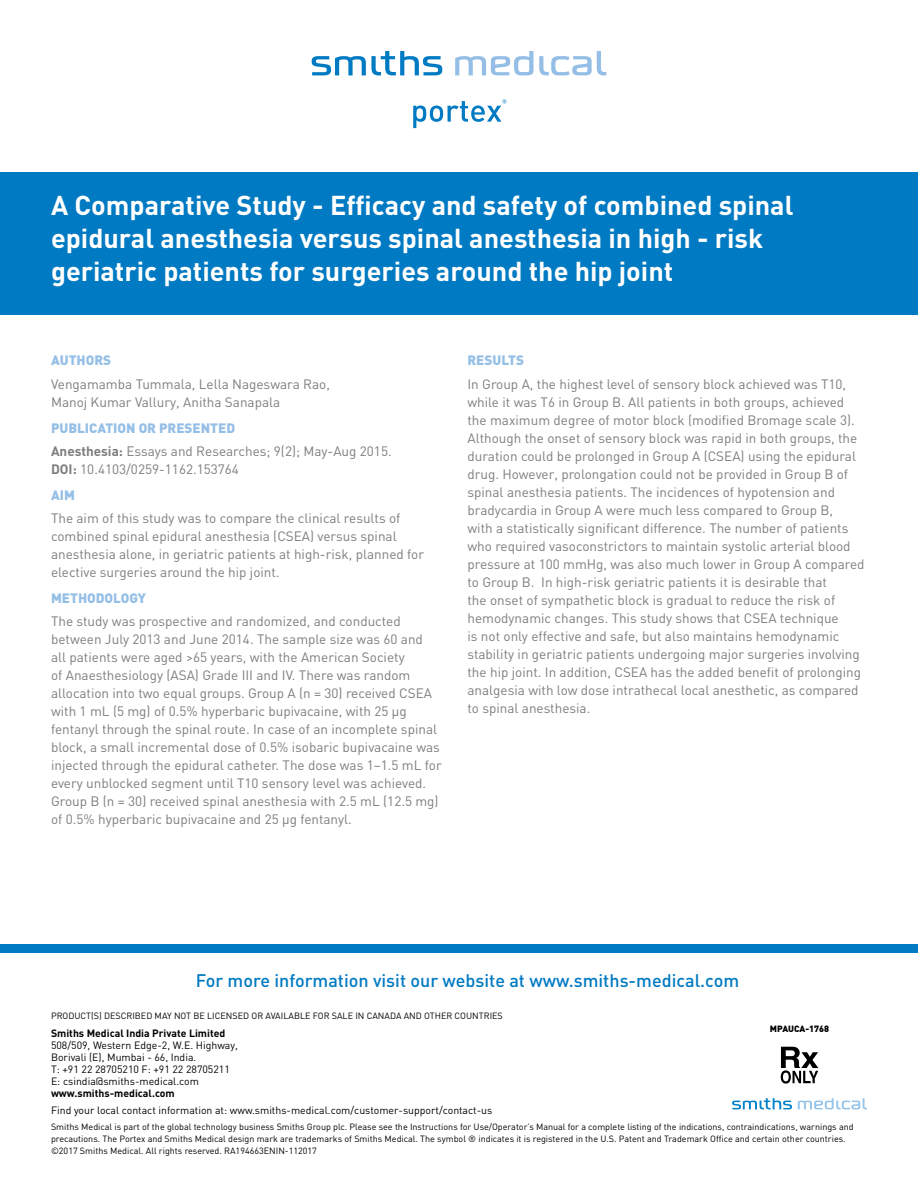
<style>
.page{position:relative;width:918px;height:1188px;background:#fff}
.page>*{position:absolute;margin:0;border:0;box-sizing:border-box;transform-origin:0 0}
.t1{font:700 27px/33px "DIN";color:#fff}
.t2{font:500 18px "DIN";color:#007ac2}
.t3{font:13.5px/18px "DIN";color:#7f7c7d}
.t4{font:900 13.5px "DIN";color:#95bfe6}
.t5{font:10.5px/12px "DIN";color:#000}
.t6{font:700 10.5px "DIN";color:#000}
.t7{font:9px/12px "DIN";color:#000}
.t8{font:900 9px "DIN";color:#000}
.s1{font-weight:900;color:#95bfe6}
.s2{font-weight:700}
</style>
<div class="page">
<svg style="left:413px;top:99px;width:93px;height:29px"></svg>
<svg style="left:312px;top:51px;width:130px;height:24px"></svg>
<svg style="left:455px;top:51px;width:151px;height:24px"></svg>
<div style="left:0;top:172px;width:918px;height:142px;background:#007ac2"></div>
<div style="left:0;top:944px;width:918px;height:9px;background:#007ac2"></div>
<svg style="left:732px;top:1098px;width:60px;height:11px"></svg>
<svg style="left:798px;top:1098px;width:69px;height:11px"></svg>
<svg style="left:781px;top:1047px;width:37px;height:37px"></svg>
<h1 class="t1" style="left:51px;top:188px;width:744px">A Comparative Study ‑ Efficacy and safety of combined spinal epidural anesthesia versus spinal anesthesia in high ‑ risk geriatric patients for surgeries around the hip joint</h1>
<p class="t4" style="left:51px;top:352px;width:62px">AUTHORS</p>
<p class="t3" style="left:51px;top:375px;width:280px">Vengamamba Tummala, Lella Nageswara Rao,<br>Manoj Kumar Vallury, Anitha Sanapala</p>
<p class="t3" style="left:51px;top:416px;width:342px;line-height:23.4px"><span class="s1">PUBLICATION OR PRESENTED<br></span><span class="s2">Anesthesia:</span> Essays and Researches; 9(2); May-Aug 2015.</p>
<p class="t3" style="left:51px;top:456px;width:190px;line-height:25.8px"><span class="s2">DOI:</span> 10.4103/0259-1162.153764<br><span class="s1">AIM</span></p>
<p class="t3" style="left:51px;top:509px;width:375px">The aim of this study was to compare the clinical results of combined spinal epidural anesthesia (CSEA) versus spinal anesthesia alone, in geriatric patients at high‑risk, planned for elective surgeries around the hip joint.</p>
<p class="t4" style="left:51px;top:589px;width:97px">METHODOLOGY</p>
<p class="t3" style="left:51px;top:612px;width:392px">The study was prospective and randomized, and conducted between July 2013 and June 2014. The sample size was 60 and<br>all patients were aged &gt;65 years, with the American Society<br>of Anaesthesiology (ASA) Grade III and IV. There was random allocation into two equal groups. Group A (n = 30) received CSEA with 1 mL (5 mg) of 0.5% hyperbaric bupivacaine, with 25 μg fentanyl through the spinal route. In case of an incomplete spinal block, a small incremental dose of 0.5% isobaric bupivacaine was injected through the epidural catheter. The dose was 1–1.5 mL for every unblocked segment until T10 sensory level was achieved.<br>Group B (n = 30) received spinal anesthesia with 2.5 mL (12.5 mg) of 0.5% hyperbaric bupivacaine and 25 μg fentanyl.</p>
<p class="t4" style="left:467px;top:351px;width:58px">RESULTS</p>
<p class="t3" style="left:467px;top:375px;width:399px">In Group A, the highest level of sensory block achieved was T10, while it was T6 in Group B. All patients in both groups, achieved the maximum degree of motor block (modified Bromage scale 3).<br>Although the onset of sensory block was rapid in both groups, the duration could be prolonged in Group A (CSEA) using the epidural drug. However, prolongation could not be provided in Group B of spinal anesthesia patients. The incidences of hypotension and bradycardia in Group A were much less compared to Group B,<br>with a statistically significant difference. The number of patients who required vasoconstrictors to maintain systolic arterial blood pressure at 100 mmHg, was also much lower in Group A compared to Group B. In high‑risk geriatric patients it is desirable that<br>the onset of sympathetic block is gradual to reduce the risk of hemodynamic changes. This study shows that CSEA technique<br>is not only effective and safe, but also maintains hemodynamic stability in geriatric patients undergoing major surgeries involving the hip joint. In addition, CSEA has the added benefit of prolonging analgesia with low dose intrathecal local anesthetic, as compared to spinal anesthesia.</p>
<h2 class="t2" style="left:196px;top:969px;width:545px">For more information visit our website at www.smiths-medical.com</h2>
<p class="t7" style="left:51px;top:1010px;width:453px">PRODUCT(S) DESCRIBED MAY NOT BE LICENSED OR AVAILABLE FOR SALE IN CANADA AND OTHER COUNTRIES</p>
<p class="t6" style="left:51px;top:1026px;width:176px">Smiths Medical India Private Limited</p>
<p class="t5" style="left:51px;top:1039px;width:188px">508/509, Western Edge-2, W.E. Highway, Borivali (E), Mumbai - 66, India.<br>T: +91 22 28705210 F: +91 22 28705211<br>E: csindia@smiths-medical.com</p>
<p class="t6" style="left:51px;top:1086px;width:125px">www.smiths-medical.com</p>
<p class="t5" style="left:51px;top:1104px;width:443px">Find your local contact information at: www.smiths-medical.com/customer-support/contact-us</p>
<p class="t7" style="left:51px;top:1121px;width:804px">Smiths Medical is part of the global technology business Smiths Group plc. Please see the Instructions for Use/Operator’s Manual for a complete listing of the indications, contraindications, warnings and precautions. The Portex and Smiths Medical design mark are trademarks of Smiths Medical. The symbol ® indicates it is registered in the U.S. Patent and Trademark Office and certain other countries. ©2017 Smiths Medical. All rights reserved. RA194663ENIN-112017</p>
<p class="t8" style="left:770px;top:1023px;width:61px">MPAUCA-1768</p>
</div>
